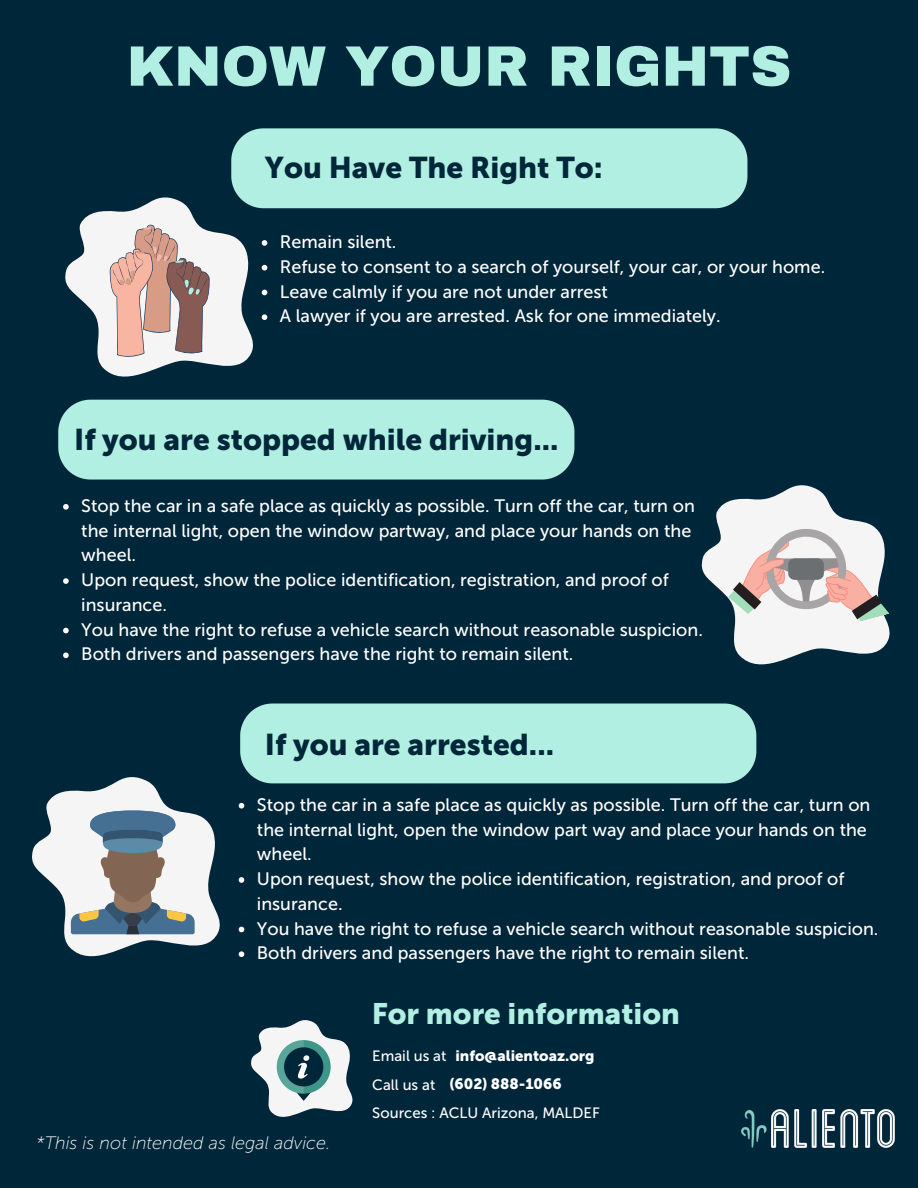
<style>
.page{position:relative;width:918px;height:1188px;background:#00263a}
.page>*{position:absolute;margin:0;border:0;box-sizing:border-box;transform-origin:0 0}
.t1{font:900 57px "Archivo";color:#b0efe2}
.t2{font:29.85px "Museo Sans 900";color:#00263a}
.t3{font:29.4px "Museo Sans 900";color:#b0efe2}
.t4{font:18px/24.8px "Museo Sans 500";color:#fff}
.t5{font:italic 18px "Museo Sans 100";color:#fff}
.t6{font:14.85px "Museo Sans 500";color:#fff}
.t7{font:14.85px "Museo Sans 900";color:#fff}
</style>
<div class="page">
<div style="left:58px;top:400px;width:516px;height:80px;background:#b0efe2"></div>
<svg style="left:701px;top:485px;width:189px;height:180px"></svg>
<div style="left:240px;top:704px;width:516px;height:79px;background:#b0efe2"></div>
<svg style="left:32px;top:777px;width:188px;height:180px"></svg>
<svg style="left:251px;top:1020px;width:102px;height:97px"></svg>
<svg style="left:63px;top:504px;width:6px;height:6px"></svg>
<svg style="left:63px;top:578px;width:6px;height:6px"></svg>
<svg style="left:63px;top:628px;width:6px;height:5px"></svg>
<svg style="left:63px;top:652px;width:6px;height:6px"></svg>
<svg style="left:65px;top:128px;width:682px;height:249px"></svg>
<svg style="left:239px;top:803px;width:5px;height:6px"></svg>
<svg style="left:239px;top:877px;width:5px;height:6px"></svg>
<svg style="left:239px;top:927px;width:5px;height:5px"></svg>
<svg style="left:239px;top:951px;width:5px;height:6px"></svg>
<img style="left:741px;top:1109px;width:153px;height:39px">
<p class="t1" style="left:127px;top:36px;width:666px">KNOW YOUR RIGHTS</p>
<p class="t2" style="left:265px;top:150px;width:339px">You Have The Right To:</p>
<p class="t4" style="left:280px;top:230px;width:118px">Remain silent.</p>
<p class="t4" style="left:280px;top:254px;width:547px">Refuse to consent to a search of yourself, your car, or your home.</p>
<p class="t4" style="left:280px;top:279px;width:330px">Leave calmly if you are not under arrest</p>
<p class="t4" style="left:280px;top:304px;width:442px">A lawyer if you are arrested. Ask for one immediately.</p>
<p class="t2" style="left:74px;top:422px;width:486px">If you are stopped while driving...</p>
<p class="t4" style="left:81px;top:493px;width:615px">Stop the car in a safe place as quickly as possible. Turn off the car, turn on the internal light, open the window partway, and place your hands on the wheel.</p>
<p class="t4" style="left:81px;top:568px;width:589px">Upon request, show the police identification, registration, and proof of insurance.</p>
<p class="t4" style="left:81px;top:617px;width:623px">You have the right to refuse a vehicle search without reasonable suspicion.</p>
<p class="t4" style="left:81px;top:642px;width:494px">Both drivers and passengers have the right to remain silent.</p>
<p class="t2" style="left:265px;top:727px;width:291px">If you are arrested...</p>
<p class="t4" style="left:257px;top:792px;width:615px">Stop the car in a safe place as quickly as possible. Turn off the car, turn on the internal light, open the window part way and place your hands on the wheel.</p>
<p class="t4" style="left:257px;top:867px;width:589px">Upon request, show the police identification, registration, and proof of insurance.</p>
<p class="t4" style="left:257px;top:916px;width:623px">You have the right to refuse a vehicle search without reasonable suspicion.</p>
<p class="t4" style="left:257px;top:941px;width:494px">Both drivers and passengers have the right to remain silent.</p>
<p class="t3" style="left:372px;top:997px;width:310px">For more information</p>
<p class="t6" style="left:372px;top:1048px;width:76px">Email us at</p>
<p class="t7" style="left:455px;top:1048px;width:141px">info@alientoaz.org</p>
<p class="t6" style="left:372px;top:1076px;width:65px">Call us at</p>
<p class="t7" style="left:450px;top:1075px;width:114px">(602) 888-1066</p>
<p class="t6" style="left:372px;top:1104px;width:229px">Sources : ACLU Arizona, MALDEF</p>
<p class="t5" style="left:36px;top:1132px;width:296px">*This is not intended as legal advice.</p>
</div>
